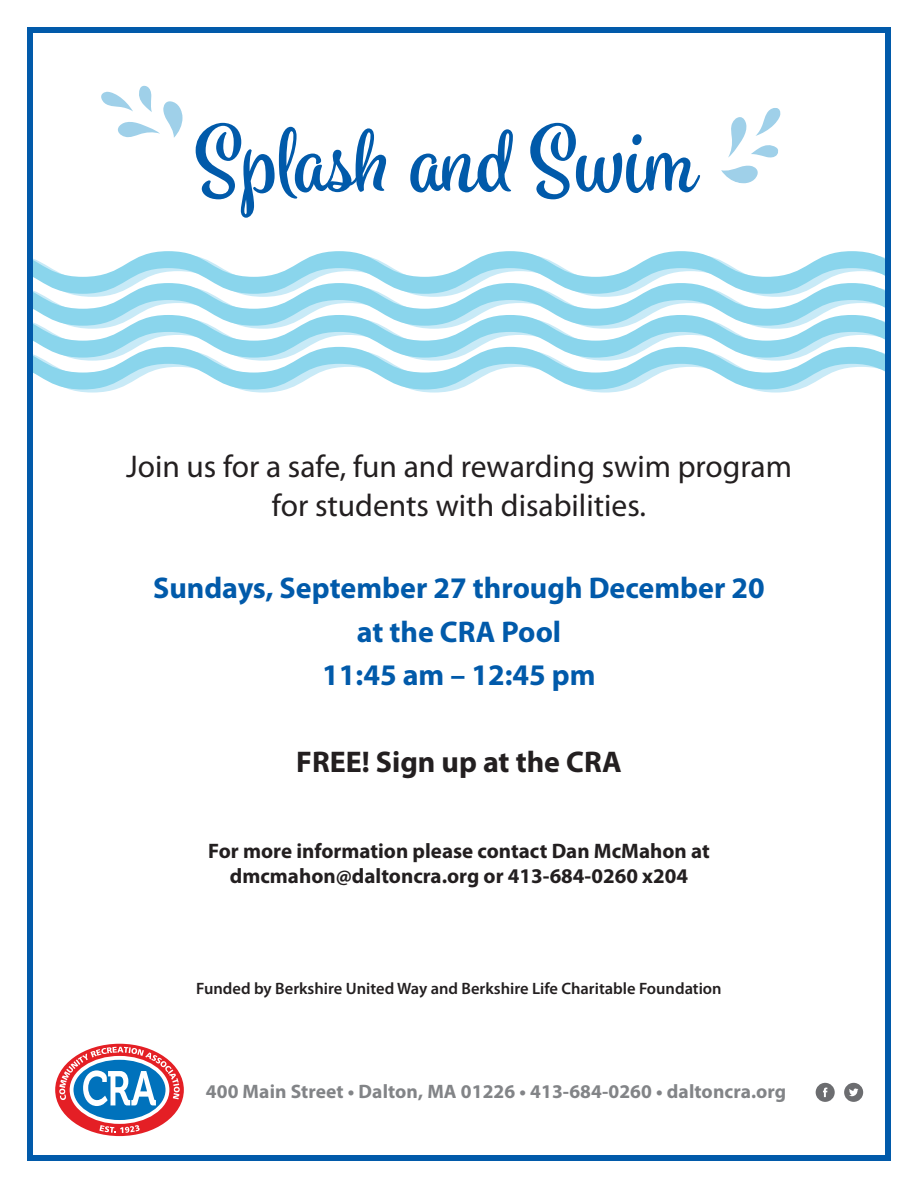
<style>
.page{position:relative;width:918px;height:1188px;background:#fff}
.page>*{position:absolute;margin:0;border:0;box-sizing:border-box;transform-origin:0 0}
.t1{font:700 90px "Spumante";color:#015aaa}
.t2{font:31.5px/39px "Myriad Pro";color:#231f20;text-align:center}
.t3{font:700 30px/43.5px "Myriad Pro";color:#015aaa;text-align:center}
.t4{font:700 30px "Myriad Pro";color:#231f20}
.t5{font:700 21px/25.5px "Myriad Pro";color:#231f20;text-align:center}
.t6{font:700 19.5px "Myriad Pro";letter-spacing:.005em;color:#828487}
.t7{font:600 16.5px "Myriad Pro";color:#231f20}
</style>
<div class="page">
<svg style="left:34px;top:251px;width:850px;height:142px"></svg>
<div style="left:27px;top:27px;width:864px;height:1134px;border:6px solid #015aaa"></div>
<svg style="left:816px;top:1083px;width:19px;height:19px"></svg>
<svg style="left:844px;top:1083px;width:19px;height:19px"></svg>
<svg style="left:54px;top:1043px;width:131px;height:94px;fill:#e41f25"></svg>
<div style="left:53px;top:1042px;width:133px;height:96px;border:2px solid #fff;border-radius:50%"></div>
<svg style="left:72px;top:1058px;width:95px;height:64px"></svg>
<div style="left:70px;top:1056px;width:99px;height:68px;border:4px solid #fff;border-radius:50%"></div>
<svg style="left:59px;top:1047px;width:121px;height:59px"></svg>
<svg style="left:99px;top:1125px;width:41px;height:8px"></svg>
<svg style="left:101px;top:86px;width:82px;height:52px"></svg>
<svg style="left:721px;top:165px;width:37px;height:19px"></svg>
<svg style="left:728px;top:108px;width:53px;height:50px"></svg>
<h1 class="t1" style="left:196px;top:123px;width:503px">Splash and Swim</h1>
<h2 class="t2" style="left:126px;top:449px;width:667px">Join us for a safe, fun and rewarding swim program for students with disabilities.</h2>
<h3 class="t3" style="left:153px;top:569px;width:613px">Sundays, September 27 through December 20 at the CRA Pool<br>11:45 am – 12:45 pm</h3>
<h3 class="t4" style="left:296px;top:751px;width:327px">FREE! Sign up at the CRA</h3>
<p class="t5" style="left:208px;top:840px;width:503px">For more information please contact Dan McMahon at dmcmahon@daltoncra.org or 413-684-0260 x204</p>
<p class="t7" style="left:196px;top:983px;width:527px">Funded by Berkshire United Way and Berkshire Life Charitable Foundation</p>
<p class="t6" style="left:206px;top:1084px;width:582px">400 Main Street • Dalton, MA 01226 • 413-684-0260 • daltoncra.org</p>
</div>
